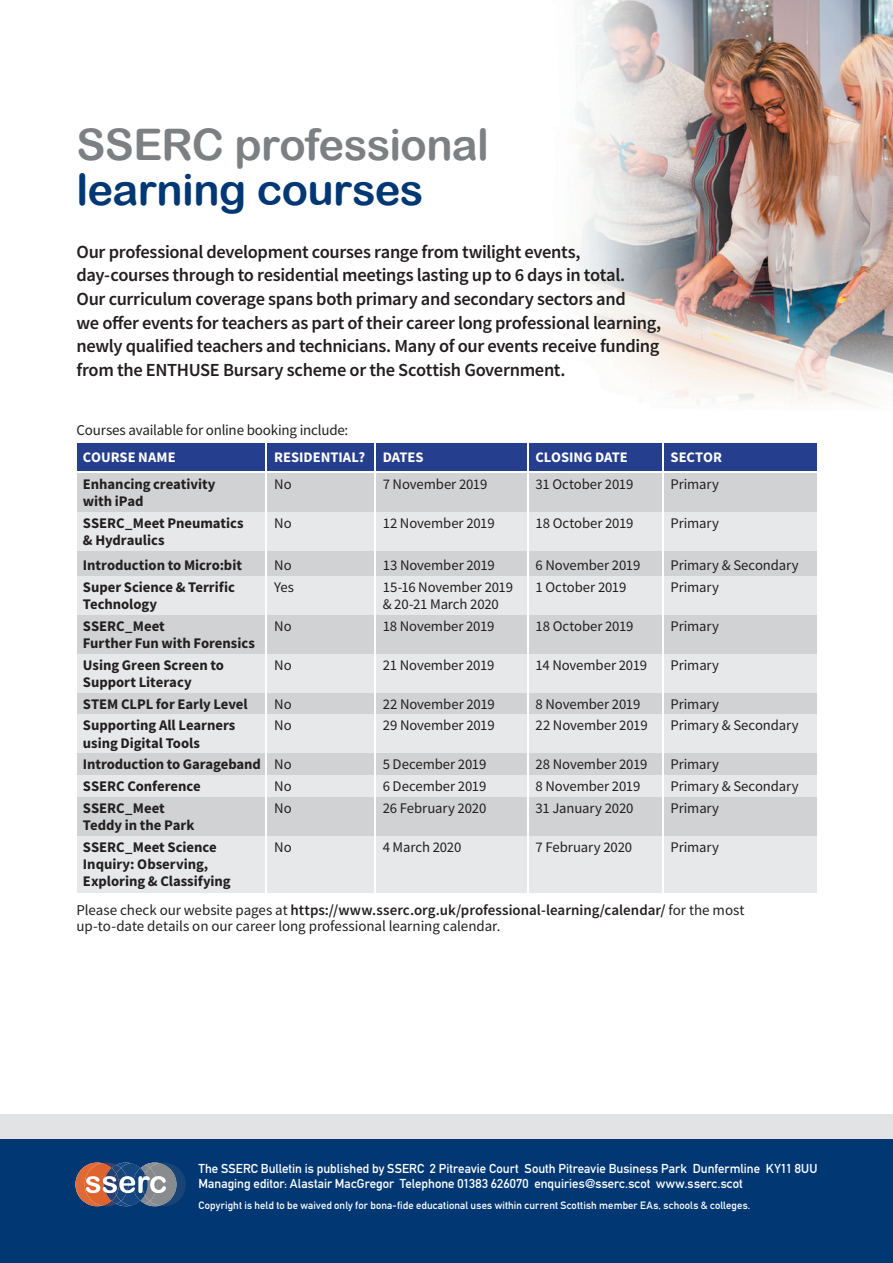
<style>
.page{position:relative;width:893px;height:1263px;background:#fff}
.page>*{position:absolute;margin:0;border:0;box-sizing:border-box;transform-origin:0 0}
.t1{font:43.5px "Arial Rounded MT Bold";letter-spacing:-.015em;color:#7d8082}
.t2{font:43.5px "Arial Rounded MT Bold";letter-spacing:-.015em;color:#013874}
.t3{font:600 18.45px/23.7px "Source Sans Pro";letter-spacing:-.02em;color:#231f20}
.t4{font:15px/16.5px "Source Sans Pro";letter-spacing:-.01em;color:#231f20}
.t5{font:14.7px "Source Sans Pro";letter-spacing:-.01em;color:#231f20}
.t6{font:700 14.7px/21.8px "Source Sans Pro";letter-spacing:-.005em;color:#231f20}
.t7{font:700 14.55px "Source Sans Pro";color:#fff}
.t8{font:700 12.75px/15px "DIN Alternate";letter-spacing:.005em;color:#fff}
.t9{font:700 10.5px "DIN Alternate";letter-spacing:.015em;color:#fff}
.s1{font-weight:400}
.s2{font-weight:600}
</style>
<div class="page">
<div style="left:0;top:1114px;width:893px;height:26px;background:#e2e3e4"></div>
<div style="left:0;top:1140px;width:893px;height:123px;background:#013874"></div>
<svg style="left:75px;top:1162px;width:111px;height:44px"></svg>
<img style="left:576px;top:0;width:317px;height:405px">
<div style="left:77px;top:473px;width:739px;height:420px;background:#d1d2d3"></div>
<div style="left:77px;top:443px;width:739px;height:28px;background:#253f8e"></div>
<div style="left:77px;top:512px;width:739px;height:38px;background:#e7e8e9"></div>
<div style="left:77px;top:655px;width:739px;height:38px;background:#e7e8e9"></div>
<div style="left:77px;top:577px;width:739px;height:38px;background:#e7e8e9"></div>
<div style="left:77px;top:715px;width:739px;height:38px;background:#e7e8e9"></div>
<div style="left:77px;top:776px;width:739px;height:21px;background:#e7e8e9"></div>
<div style="left:77px;top:836px;width:739px;height:57px;background:#e7e8e9"></div>
<hr style="left:266px;top:443px;width:1px;height:450px;background:#fff">
<hr style="left:375px;top:443px;width:1px;height:450px;background:#fff">
<hr style="left:527px;top:443px;width:1px;height:450px;background:#fff">
<hr style="left:662px;top:443px;width:1px;height:450px;background:#fff">
<h1 class="t1" style="left:77px;top:119px;width:414px">SSERC professional</h1>
<h1 class="t2" style="left:77px;top:164px;width:348px">learning courses</h1>
<p class="t3" style="left:77px;top:239px;width:586px">Our professional development courses range from twilight events, day-courses through to residential meetings lasting up to 6 days in total.<br>Our curriculum coverage spans both primary and secondary sectors and<br>we offer events for teachers as part of their career long professional learning, newly qualified teachers and technicians. Many of our events receive funding from the ENTHUSE Bursary scheme or the Scottish Government.</p>
<p class="t4" style="left:77px;top:422px;width:273px">Courses available for online booking include:</p>
<p class="t7" style="left:83px;top:448px;width:94px">COURSE NAME</p>
<p class="t7" style="left:274px;top:448px;width:151px">RESIDENTIAL? DATES</p>
<p class="t7" style="left:536px;top:448px;width:94px">CLOSING DATE</p>
<p class="t7" style="left:671px;top:448px;width:53px">SECTOR</p>
<p class="t6" style="left:83px;top:473px;width:134px">Enhancing creativity</p>
<p class="t5" style="left:274px;top:475px;width:19px">No</p>
<p class="t5" style="left:383px;top:475px;width:106px">7 November 2019</p>
<p class="t5" style="left:536px;top:475px;width:99px">31 October 2019</p>
<p class="t5" style="left:671px;top:475px;width:50px">Primary</p>
<p class="t6" style="left:83px;top:490px;width:162px">with iPad<br>SSERC_Meet Pneumatics</p>
<p class="t5" style="left:274px;top:514px;width:19px">No</p>
<p class="t5" style="left:383px;top:514px;width:114px">12 November 2019</p>
<p class="t5" style="left:536px;top:514px;width:100px">18 October 2019</p>
<p class="t5" style="left:671px;top:514px;width:50px">Primary</p>
<p class="t6" style="left:83px;top:528px;width:161px;line-height:24.8px">&amp; Hydraulics<br>Introduction to Micro:bit</p>
<p class="t5" style="left:274px;top:556px;width:19px">No</p>
<p class="t5" style="left:383px;top:556px;width:114px">13 November 2019</p>
<p class="t5" style="left:536px;top:556px;width:106px">6 November 2019</p>
<p class="t5" style="left:671px;top:556px;width:130px">Primary &amp; Secondary</p>
<p class="t6" style="left:83px;top:576px;width:154px">Super Science &amp; Terrific</p>
<p class="t5" style="left:274px;top:577px;width:21px">Yes</p>
<p class="t5" style="left:383px;top:577px;width:132px">15-16 November 2019</p>
<p class="t5" style="left:536px;top:577px;width:92px">1 October 2019</p>
<p class="t5" style="left:671px;top:577px;width:50px">Primary</p>
<p class="t6" style="left:83px;top:593px;width:76px">Technology</p>
<p class="t5" style="left:383px;top:595px;width:118px">&amp; 20-21 March 2020</p>
<p class="t6" style="left:83px;top:615px;width:83px">SSERC_Meet</p>
<p class="t5" style="left:274px;top:616px;width:19px">No</p>
<p class="t5" style="left:383px;top:616px;width:113px">18 November 2019</p>
<p class="t5" style="left:536px;top:616px;width:100px">18 October 2019</p>
<p class="t5" style="left:671px;top:616px;width:50px">Primary</p>
<p class="t6" style="left:83px;top:632px;width:174px">Further Fun with Forensics<br>Using Green Screen to</p>
<p class="t5" style="left:274px;top:655px;width:19px">No</p>
<p class="t5" style="left:383px;top:655px;width:113px">21 November 2019</p>
<p class="t5" style="left:536px;top:655px;width:113px">14 November 2019</p>
<p class="t5" style="left:671px;top:655px;width:50px">Primary</p>
<p class="t6" style="left:83px;top:671px;width:166px">Support Literacy<br>STEM CLPL for Early Level</p>
<p class="t5" style="left:274px;top:694px;width:19px">No</p>
<p class="t5" style="left:383px;top:694px;width:114px">22 November 2019</p>
<p class="t5" style="left:536px;top:694px;width:106px">8 November 2019</p>
<p class="t5" style="left:671px;top:694px;width:50px">Primary</p>
<p class="t6" style="left:83px;top:714px;width:154px">Supporting All Learners</p>
<p class="t5" style="left:274px;top:716px;width:19px">No</p>
<p class="t5" style="left:383px;top:716px;width:114px">29 November 2019</p>
<p class="t5" style="left:536px;top:716px;width:114px">22 November 2019</p>
<p class="t5" style="left:671px;top:716px;width:130px">Primary &amp; Secondary</p>
<p class="t6" style="left:83px;top:732px;width:210px">using Digital Tools<br>Introduction to Garageband <span class="s1">No</span></p>
<p class="t5" style="left:383px;top:755px;width:105px">5 December 2019</p>
<p class="t5" style="left:536px;top:755px;width:114px">28 November 2019</p>
<p class="t5" style="left:671px;top:755px;width:50px">Primary</p>
<p class="t6" style="left:83px;top:775px;width:119px">SSERC Conference</p>
<p class="t5" style="left:274px;top:777px;width:19px">No</p>
<p class="t5" style="left:383px;top:777px;width:105px">6 December 2019</p>
<p class="t5" style="left:536px;top:777px;width:106px">8 November 2019</p>
<p class="t5" style="left:671px;top:777px;width:130px">Primary &amp; Secondary</p>
<p class="t6" style="left:83px;top:797px;width:84px">SSERC_Meet</p>
<p class="t5" style="left:274px;top:799px;width:19px">No</p>
<p class="t5" style="left:383px;top:799px;width:105px">26 February 2020</p>
<p class="t5" style="left:536px;top:799px;width:99px">31 January 2020</p>
<p class="t5" style="left:671px;top:799px;width:50px">Primary</p>
<p class="t6" style="left:83px;top:814px;width:135px">Teddy in the Park<br>SSERC_Meet Science</p>
<p class="t5" style="left:274px;top:838px;width:19px">No</p>
<p class="t5" style="left:383px;top:838px;width:80px">4 March 2020</p>
<p class="t5" style="left:536px;top:838px;width:98px">7 February 2020</p>
<p class="t5" style="left:671px;top:838px;width:50px">Primary</p>
<p class="t6" style="left:83px;top:855px;width:149px;line-height:17.2px">Inquiry: Observing,<br>Exploring &amp; Classifying</p>
<p class="t4" style="left:77px;top:901px;width:670px">Please check our website pages at <span class="s2">https://www.sserc.org.uk/professional-learning/calendar/</span> for the most up-to-date details on our career long professional learning calendar.</p>
<p class="t8" style="left:198px;top:1160px;width:620px">The SSERC Bulletin is published by SSERC 2 Pitreavie Court South Pitreavie Business Park Dunfermline KY11 8UU<br>Managing editor: Alastair MacGregor Telephone 01383 626070 enquiries@sserc.scot www.sserc.scot</p>
<p class="t9" style="left:198px;top:1197px;width:553px">Copyright is held to be waived only for bona-fide educational uses within current Scottish member EAs, schools &amp; colleges.</p>
</div>
